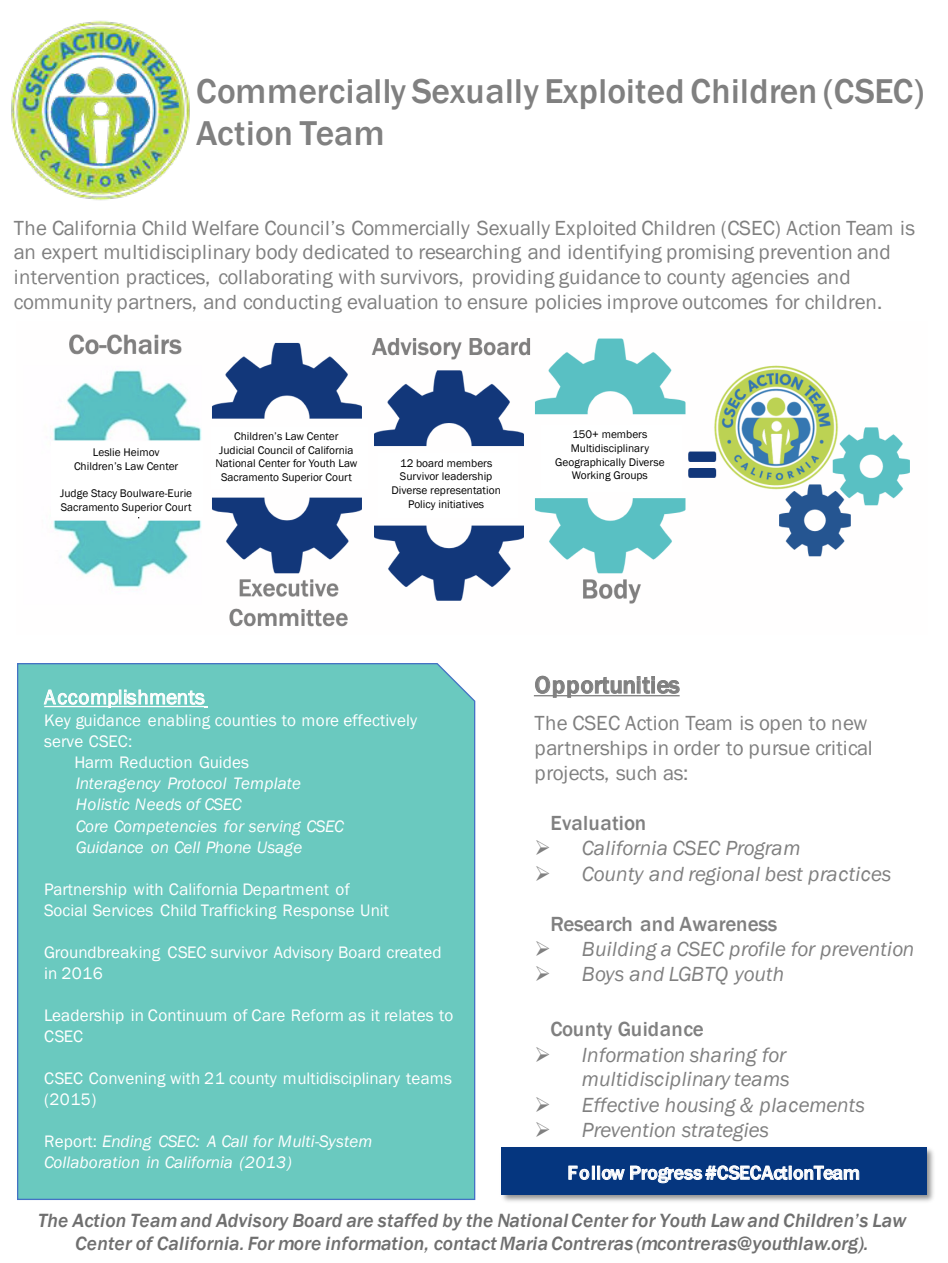
<style>
.page{position:relative;width:948px;height:1263px;background:#fff}
.page>*{position:absolute;margin:0;border:0;box-sizing:border-box;transform-origin:0 0}
.t1{font:500 35.35px/42px "Franklin Gothic";letter-spacing:.01em;color:#808080}
.t2{font:500 24.85px "Franklin Gothic";letter-spacing:-.005em;color:#808080}
.t3{font:21px/25px "Franklin Gothic";letter-spacing:.005em;color:#808080}
.t4{font:italic 21px/23.6px "Franklin Gothic";letter-spacing:.005em;color:#808080;text-align:right}
.t5{font:500 21px "Franklin Gothic";color:#808080}
.t6{font:21px "Franklin Gothic";letter-spacing:.02em;color:#fff}
.t7{font:italic 500 19.6px/23.6px "Franklin Gothic";letter-spacing:.005em;color:#6f6f6f;text-align:center}
.t8{font:500 19.6px "Franklin Gothic";color:#fff}
.t9{font:17.15px/21px "Franklin Gothic";color:#fff}
.t10{font:italic 17.15px/21px "Franklin Gothic";color:#fff}
.t11{font:11.38px/13.7px "Franklin Gothic";color:#000;text-align:center}
.s1{font-style:normal}
</style>
<div class="page">
<div style="left:17px;top:663px;width:459px;height:537px;background:#6ac9bf"></div>
<svg style="left:43px;top:689px;width:165px;height:19px;background:#9ddbd4"></svg>
<img style="left:11px;top:20px;width:179px;height:181px">
<svg style="left:534px;top:675px;width:146px;height:23px"></svg>
<img style="left:501px;top:1148px;width:433px;height:54px">
<img style="left:549px;top:1194px;width:333px;height:8px">
<div style="left:501px;top:1147px;width:426px;height:47px;background:#05367f"></div>
<svg style="left:568px;top:1165px;width:26px;height:15px"></svg>
<div style="left:597px;top:1165px;width:3px;height:14px;border:1px solid #fff"></div>
<svg style="left:601px;top:1165px;width:258px;height:18px"></svg>
<img style="left:50px;top:334px;width:860px;height:293px">
<div style="left:51px;top:442px;width:151px;height:75px;background:#fff"></div>
<div style="left:212px;top:427px;width:156px;height:61px;background:#fff"></div>
<div style="left:377px;top:453px;width:140px;height:65px;background:#fff"></div>
<div style="left:541px;top:426px;width:140px;height:66px;background:#fff"></div>
<h1 class="t1" style="left:196px;top:71px;width:729px">Commercially Sexually Exploited Children (CSEC)<br>Action Team</h1>
<p class="t3" style="left:14px;top:215px;width:902px">The California Child Welfare Council’s Commercially Sexually Exploited Children (CSEC) Action Team is an expert multidisciplinary body dedicated to researching and identifying promising prevention and intervention practices, collaborating with survivors, providing guidance to county agencies and community partners, and conducting evaluation to ensure policies improve outcomes for children.</p>
<p class="t11" style="left:74px;top:446px;width:106px">Leslie Heimov<br>Children’s Law Center</p>
<p class="t11" style="left:60px;top:487px;width:133px;text-align:left">Judge Stacy Boulware-Eurie<br>Sacramento Superior Court</p>
<p class="t11" style="left:215px;top:429px;width:143px">Children’s Law Center<br>Judicial Council of California<br>National Center for Youth Law<br>Sacramento Superior Court</p>
<p class="t11" style="left:391px;top:456px;width:111px">12 board members<br>Survivor leadership<br>Diverse representation<br>Policy initiatives</p>
<p class="t11" style="left:555px;top:428px;width:111px">150+ members<br>Multidisciplinary<br>Geographically Diverse<br>Working Groups</p>
<p class="t6" style="left:44px;top:684px;width:162px">Accomplishments</p>
<p class="t9" style="left:44px;top:710px;width:374px">Key guidance enabling counties to more effectively</p>
<p class="t9" style="left:44px;top:731px;width:90px">serve CSEC:</p>
<p class="t9" style="left:74px;top:752px;width:176px">Harm Reduction Guides</p>
<p class="t10" style="left:76px;top:773px;width:270px">Interagency Protocol Template<br>Holistic Needs of CSEC<br>Core Competencies for serving CSEC<br>Guidance on Cell Phone Usage</p>
<p class="t9" style="left:44px;top:878px;width:346px">Partnership with California Department of<br>Social Services Child Trafficking Response Unit</p>
<p class="t9" style="left:44px;top:941px;width:399px">Groundbreaking CSEC survivor Advisory Board created in 2016</p>
<p class="t9" style="left:44px;top:1005px;width:410px">Leadership in Continuum of Care Reform as it relates to<br>CSEC</p>
<p class="t9" style="left:44px;top:1068px;width:409px">CSEC Convening with 21 county multidisciplinary teams (2015)</p>
<p class="t10" style="left:44px;top:1131px;width:330px"><span class="s1">Report:</span> Ending CSEC: A Call for Multi-System<br>Collaboration in California (2013)</p>
<p class="t2" style="left:534px;top:669px;width:147px">Opportunities</p>
<p class="t3" style="left:534px;top:711px;width:339px">The CSEC Action Team is open to new partnerships in order to pursue critical projects, such as:</p>
<p class="t5" style="left:550px;top:810px;width:97px">Evaluation</p>
<p class="t4" style="left:534px;top:836px;width:267px">➢ California CSEC Program</p>
<p class="t4" style="left:534px;top:862px;width:358px">➢ County and regional best practices</p>
<p class="t5" style="left:550px;top:911px;width:228px">Research and Awareness</p>
<p class="t4" style="left:534px;top:937px;width:381px">➢ Building a CSEC profile for prevention</p>
<p class="t4" style="left:534px;top:962px;width:251px">➢ Boys and LGBTQ youth</p>
<p class="t5" style="left:550px;top:1016px;width:155px">County Guidance</p>
<p class="t4" style="left:534px;top:1044px;width:257px">➢ Information sharing for multidisciplinary teams</p>
<p class="t4" style="left:534px;top:1094px;width:332px">➢ Effective housing &amp; placements</p>
<p class="t4" style="left:534px;top:1119px;width:236px">➢ Prevention strategies</p>
<p class="t8" style="left:567px;top:1160px;width:294px">Follow Progress#CSECActionTeam</p>
<p class="t7" style="left:38px;top:1208px;width:869px">The Action Team and Advisory Board are staffed by the National Center for Youth Law and Children’s Law<br>Center of California. For more information, contactMariaContreras (mcontreras@youthlaw.org).</p>
</div>
